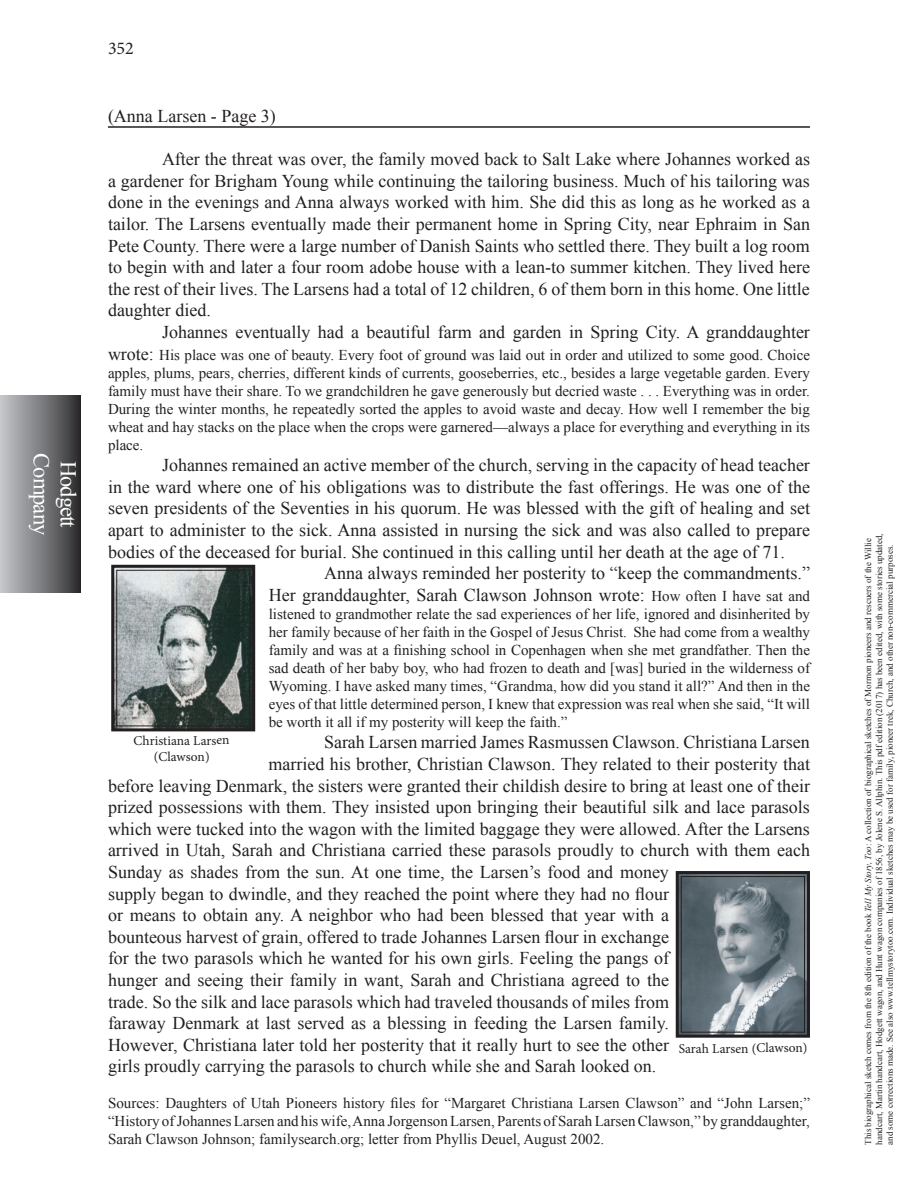
<style>
.page{position:relative;width:918px;height:1188px;background:#fff}
.page>*{position:absolute;margin:0;border:0;box-sizing:border-box;transform-origin:0 0}
.t1{font:22.5px "Times New Roman";letter-spacing:-.04em;color:#fff}
.t2{font:18px/21.6px "Times New Roman";color:#231f20;text-align:justify}
.t3{font:18px "Minion Pro";color:#231f20}
.t4{font:15px/18px "Times New Roman";color:#231f20;text-align:justify}
.t5{font:13.5px/16.2px "Minion Pro";letter-spacing:-.01em;color:#231f20;text-align:center}
.t6{font:9px/10.8px "Times New Roman";color:#231f20}
.s1{font-size:18px}
.s2{font-size:15px}
.s3{font-style:italic}
</style>
<div class="page">
<div style="left:0;top:395px;width:81px;height:198px;background:linear-gradient(to right,#c8cace,#2f2f30)"></div>
<hr style="left:108px;top:126px;width:702px;height:2px;background:#231f20">
<svg style="left:675px;top:871px;width:135px;height:167px"></svg>
<div style="left:681px;top:876px;width:124px;height:157px;border:1px solid #231f20"></div>
<svg style="left:111px;top:564px;width:145px;height:168px"></svg>
<div style="left:116px;top:570px;width:134px;height:156px;border:1px solid #231f20"></div>
<p class="t1" style="left:57px;top:453px;width:84px;rotate:90deg">Company</p>
<p class="t1" style="left:84px;top:461px;width:69px;rotate:90deg">Hodgett</p>
<p class="t3" style="left:108px;top:36px;width:27px">352</p>
<p class="t2" style="left:108px;top:105px;width:169px">(Anna Larsen - Page 3)</p>
<p class="t2" style="left:108px;top:148px;width:704px;text-indent:54px">After the threat was over, the family moved back to Salt Lake where Johannes worked as a gardener for Brigham Young while continuing the tailoring business. Much of his tailoring was done in the evenings and Anna always worked with him. She did this as long as he worked as a tailor. The Larsens eventually made their permanent home in Spring City, near Ephraim in San Pete County. There were a large number of Danish Saints who settled there. They built a log room to begin with and later a four room adobe house with a lean-to summer kitchen. They lived here the rest of their lives. The Larsens had a total of 12 children, 6 of them born in this home. One little daughter died.</p>
<p class="t2" style="left:162px;top:321px;width:649px">Johannes eventually had a beautiful farm and garden in Spring City. A granddaughter</p>
<p class="t4" style="left:108px;top:345px;width:704px"><span class="s1">wrote:</span> His place was one of beauty. Every foot of ground was laid out in order and utilized to some good. Choice apples, plums, pears, cherries, different kinds of currents, gooseberries, etc., besides a large vegetable garden. Every family must have their share. To we grandchildren he gave generously but decried waste . . . Everything was in order.<br>During the winter months, he repeatedly sorted the apples to avoid waste and decay. How well I remember the big wheat and hay stacks on the place when the crops were garnered—always a place for everything and everything in its place.</p>
<p class="t2" style="left:108px;top:454px;width:704px;text-indent:54px">Johannes remained an active member of the church, serving in the capacity of head teacher in the ward where one of his obligations was to distribute the fast offerings. He was one of the seven presidents of the Seventies in his quorum. He was blessed with the gift of healing and set apart to administer to the sick. Anna assisted in nursing the sick and was also called to prepare bodies of the deceased for burial. She continued in this calling until her death at the age of 71.</p>
<p class="t2" style="left:269px;top:562px;width:543px;text-align:right">Anna always reminded her posterity to “keep the commandments.”<br>Her granddaughter, Sarah Clawson Johnson wrote: <span class="s2">How often I have sat and</span></p>
<p class="t4" style="left:269px;top:605px;width:543px">listened to grandmother relate the sad experiences of her life, ignored and disinherited by her family because of her faith in the Gospel of Jesus Christ. She had come from a wealthy family and was at a finishing school in Copenhagen when she met grandfather. Then the sad death of her baby boy, who had frozen to death and [was] buried in the wilderness of Wyoming. I have asked many times, “Grandma, how did you stand it all?” And then in the eyes of that little determined person, I knew that expression was real when she said, “It will be worth it all if my posterity will keep the faith.”</p>
<p class="t2" style="left:324px;top:731px;width:487px">Sarah Larsen married James Rasmussen Clawson. Christiana Larsen</p>
<p class="t2" style="left:268px;top:753px;width:543px">married his brother, Christian Clawson. They related to their posterity that</p>
<p class="t2" style="left:108px;top:774px;width:704px">before leaving Denmark, the sisters were granted their childish desire to bring at least one of their</p>
<p class="t2" style="left:108px;top:796px;width:704px">prized possessions with them. They insisted upon bringing their beautiful silk and lace parasols</p>
<p class="t2" style="left:108px;top:818px;width:703px">which were tucked into the wagon with the limited baggage they were allowed. After the Larsens</p>
<p class="t2" style="left:108px;top:839px;width:704px">arrived in Utah, Sarah and Christiana carried these parasols proudly to church with them each</p>
<p class="t2" style="left:108px;top:861px;width:562px">Sunday as shades from the sun. At one time, the Larsen’s food and money</p>
<p class="t2" style="left:108px;top:882px;width:563px">supply began to dwindle, and they reached the point where they had no flour</p>
<p class="t2" style="left:108px;top:904px;width:563px">or means to obtain any. A neighbor who had been blessed that year with a</p>
<p class="t2" style="left:108px;top:926px;width:563px">bounteous harvest of grain, offered to trade Johannes Larsen flour in exchange</p>
<p class="t2" style="left:108px;top:947px;width:563px">for the two parasols which he wanted for his own girls. Feeling the pangs of</p>
<p class="t2" style="left:108px;top:969px;width:563px">hunger and seeing their family in want, Sarah and Christiana agreed to the</p>
<p class="t2" style="left:108px;top:990px;width:563px">trade. So the silk and lace parasols which had traveled thousands of miles from</p>
<p class="t2" style="left:108px;top:1012px;width:563px">faraway Denmark at last served as a blessing in feeding the Larsen family.</p>
<p class="t2" style="left:108px;top:1034px;width:563px">However, Christiana later told her posterity that it really hurt to see the other</p>
<p class="t2" style="left:108px;top:1055px;width:550px">girls proudly carrying the parasols to church while she and Sarah looked on.</p>
<p class="t4" style="left:108px;top:1094px;width:704px">Sources: Daughters of Utah Pioneers history files for “Margaret Christiana Larsen Clawson” and “John Larsen;” “History of Johannes Larsen and his wife, Anna Jorgenson Larsen, Parents of Sarah Larsen Clawson,” by granddaughter, Sarah Clawson Johnson; familysearch.org; letter from Phyllis Deuel, August 2002.</p>
<p class="t5" style="left:134px;top:732px;width:98px">Christiana Larsen (Clawson)</p>
<p class="t5" style="left:679px;top:1040px;width:131px">Sarah Larsen (Clawson)</p>
<p class="t6" style="left:863px;top:1145px;width:613px;rotate:-90deg">This biographical sketch comes from the 8th edition of the book <span class="s3">Tell My Story, Too</span>: A collection of biographical sketches of Mormon pioneers and rescuers of the Willie handcart, Martin handcart, Hodgett wagon, and Hunt wagon companies of 1856, by Jolene S. Allphin. This pdf edition (2017) has been edited, with some stories updated, and some corrections made. See also www.tellmystorytoo.com. Individual sketches may be used for family, pioneer trek, Church, and other non-commercial purposes.</p>
</div>
